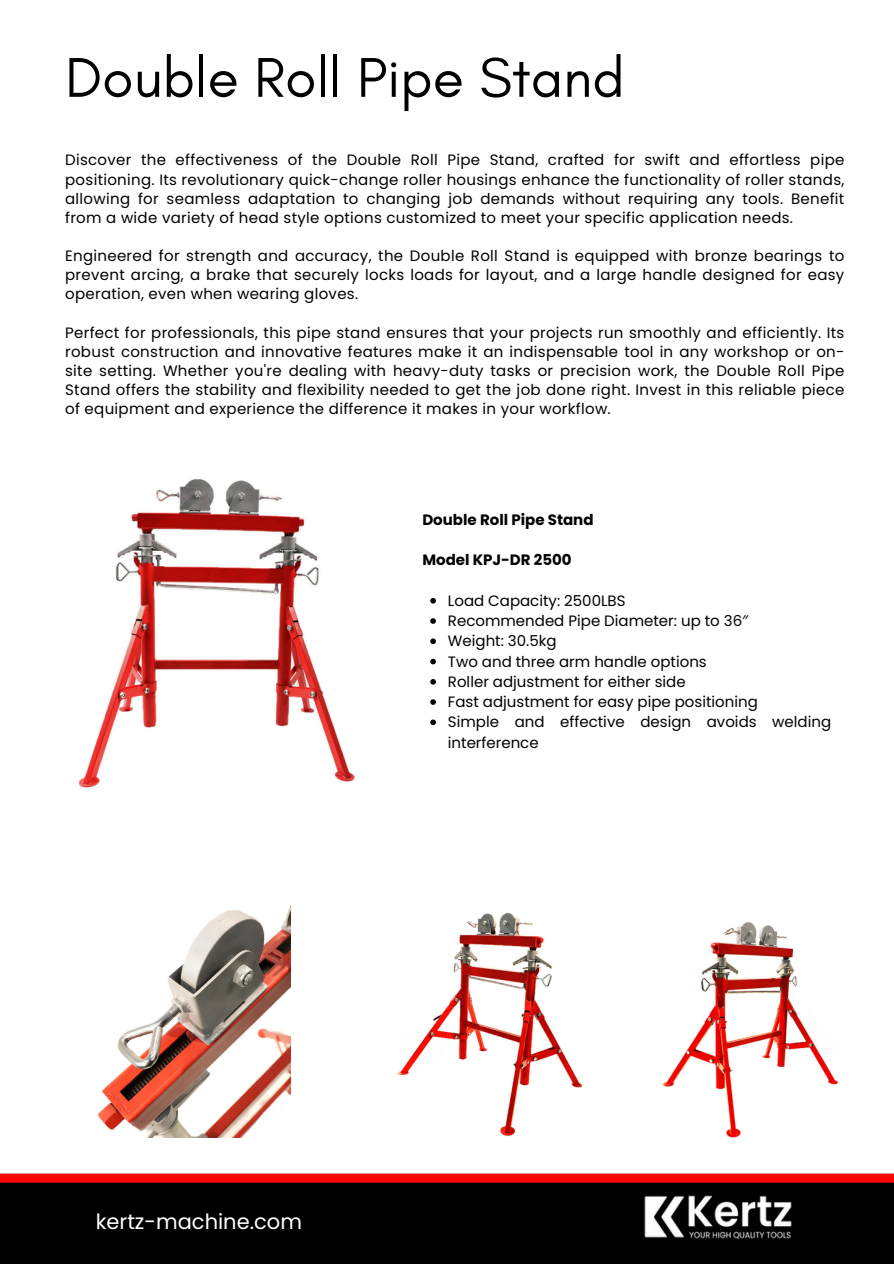
<style>
.page{position:relative;width:894px;height:1264px;background:#fff}
.page>*{position:absolute;margin:0;border:0;box-sizing:border-box;transform-origin:0 0}
.t1{font:57px "Glacial Indifference";color:#000}
.t2{font:21px "Poppins";color:#fff}
.t3{font:15px/19.2px "Poppins";color:#000;text-align:justify}
.t4{font:700 15px "Poppins";color:#000}
.s1{font-family:"Noto Sans"}
</style>
<div class="page">
<img style="left:0;top:1173px;width:893px;height:90px">
<img style="left:642px;top:1193px;width:151px;height:47px">
<img style="left:78px;top:479px;width:277px;height:309px">
<img style="left:98px;top:905px;width:193px;height:232px">
<img style="left:397px;top:912px;width:186px;height:224px">
<img style="left:663px;top:921px;width:176px;height:217px">
<svg style="left:430px;top:598px;width:6px;height:5px"></svg>
<svg style="left:430px;top:618px;width:6px;height:6px"></svg>
<svg style="left:430px;top:638px;width:6px;height:6px"></svg>
<svg style="left:430px;top:658px;width:6px;height:6px"></svg>
<svg style="left:430px;top:679px;width:6px;height:5px"></svg>
<svg style="left:430px;top:699px;width:6px;height:6px"></svg>
<svg style="left:430px;top:719px;width:6px;height:6px"></svg>
<p class="t1" style="left:65px;top:43px;width:561px">Double Roll Pipe Stand</p>
<h1 class="t3" style="left:65px;top:151px;width:780px">Discover the effectiveness of the Double Roll Pipe Stand, crafted for swift and effortless pipe positioning. Its revolutionary quick-change roller housings enhance the functionality of roller stands, allowing for seamless adaptation to changing job demands without requiring any tools. Benefit from a wide variety of head style options customized to meet your specific application needs.</h1>
<p class="t3" style="left:65px;top:246px;width:780px">Engineered for strength and accuracy, the Double Roll Stand is equipped with bronze bearings to prevent arcing, a brake that securely locks loads for layout, and a large handle designed for easy operation, even when wearing gloves.</p>
<p class="t3" style="left:65px;top:323px;width:780px">Perfect for professionals, this pipe stand ensures that your projects run smoothly and efficiently. Its robust construction and innovative features make it an indispensable tool in any workshop or on&shy;site setting. Whether you're dealing with heavy-duty tasks or precision work, the Double Roll Pipe Stand offers the stability and flexibility needed to get the job done right. Invest in this reliable piece of equipment and experience the difference it makes in your workflow.</p>
<h3 class="t4" style="left:422px;top:509px;width:173px">Double Roll Pipe Stand</h3>
<h3 class="t4" style="left:422px;top:549px;width:151px">Model KPJ-DR 2500</h3>
<p class="t3" style="left:448px;top:591px;width:179px">Load Capacity: 2500LBS</p>
<p class="t3" style="left:448px;top:611px;width:302px">Recommended Pipe Diameter: up to 36<span class="s1">″</span></p>
<p class="t3" style="left:448px;top:631px;width:110px">Weight: 30.5kg</p>
<p class="t3" style="left:448px;top:651px;width:260px">Two and three arm handle options</p>
<p class="t3" style="left:448px;top:672px;width:239px">Roller adjustment for either side</p>
<p class="t3" style="left:448px;top:692px;width:311px">Fast adjustment for easy pipe positioning</p>
<p class="t3" style="left:448px;top:712px;width:384px;line-height:20.2px">Simple and effective design avoids welding interference</p>
<p class="t2" style="left:96px;top:1206px;width:208px">kertz-machine.com</p>
</div>
